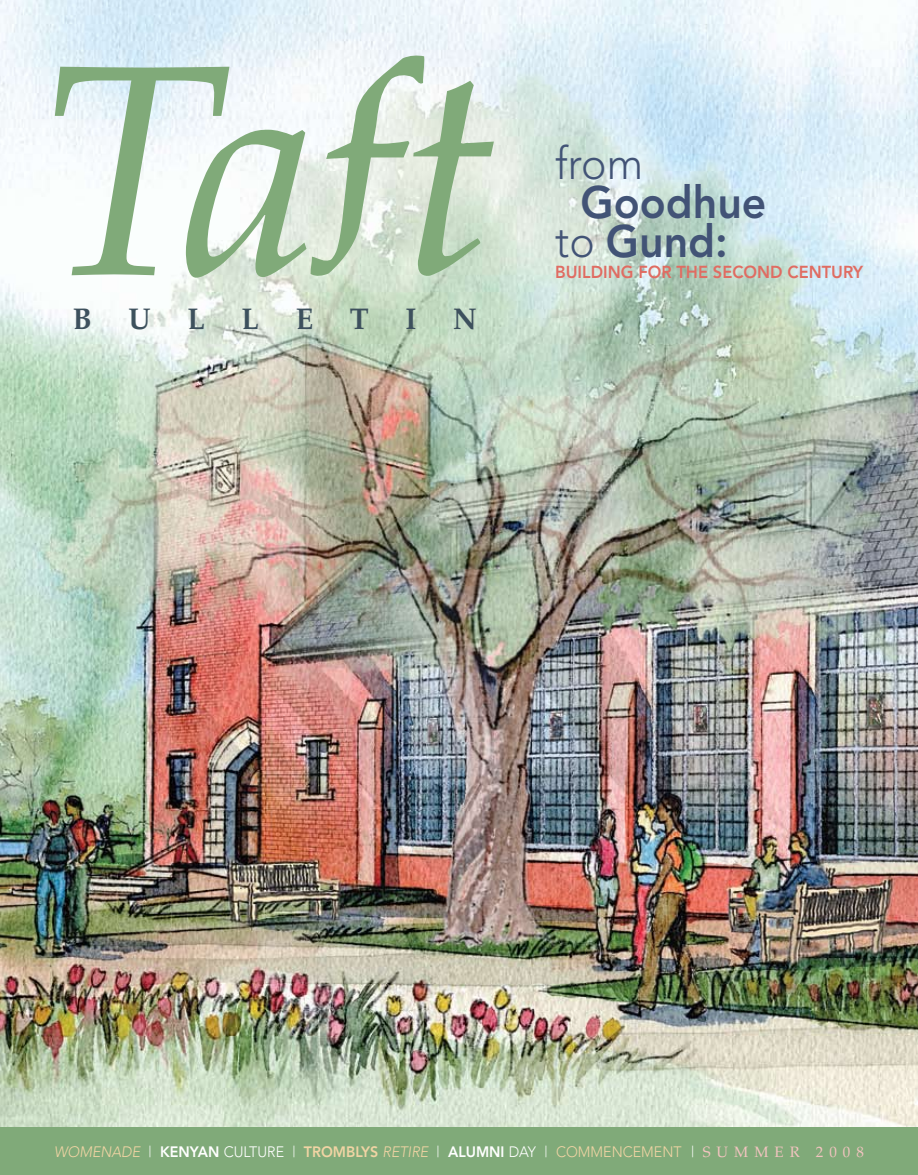
<style>
.page{position:relative;width:918px;height:1175px;background:#fff}
.page>*{position:absolute;margin:0;border:0;box-sizing:border-box;transform-origin:0 0}
.t1{font:800 45px/39px "Avenir";color:#425376;scale:.95 1}
.t2{font:300 45px "Avenir";color:#425376;scale:.95 1}
.t3{font:700 30px "Palatino LT Std";letter-spacing:1.29em;color:#3d505d;scale:.95 1}
.t4{font:800 17.25px "Avenir";color:#e06c62;scale:.95 1}
.t5{font:300 15px "Avenir";color:#fff;scale:.95 1}
.s1{font-weight:300}
.s2{font-style:italic;color:#f1d4a4}
.s3{font-weight:800}
.s4{font-weight:800;color:#f1d4a4}
.s5{color:#f1d4a4}
.s6{font-family:"Palatino LT Std";font-weight:400;color:#f3c4c0}
</style>
<div class="page">
<img style="left:0;top:0;width:918px;height:1127px">
<svg style="left:55px;top:55px;width:439px;height:223px"></svg>
<div style="left:0;top:1127px;width:918px;height:47px;background:#80aa79"></div>
<h2 class="t3" style="left:73px;top:301px;width:427px">BULLETIN</h2>
<h1 class="t2" style="left:555px;top:137px;width:94px">FROM</h1>
<h1 class="t1" style="left:555px;top:183px;width:224px;text-indent:25px">GOODHUE<br><span class="s1">TO</span> GUND:</h1>
<p class="t4" style="left:555px;top:261px;width:326px">BUILDING FOR THE SECOND CENTURY</p>
<p class="t5" style="left:54px;top:1143px;width:854px"><span class="s2">WOMENADE</span> | <span class="s3">KENYAN</span> CULTURE | <span class="s4">TROMBLYS</span> <span class="s2">RETIRE</span> | <span class="s3">ALUMNI</span> DAY | <span class="s5">COMMENCEMENT</span> | <span class="s6">S U M M E R 2 0 0 8</span></p>
</div>
